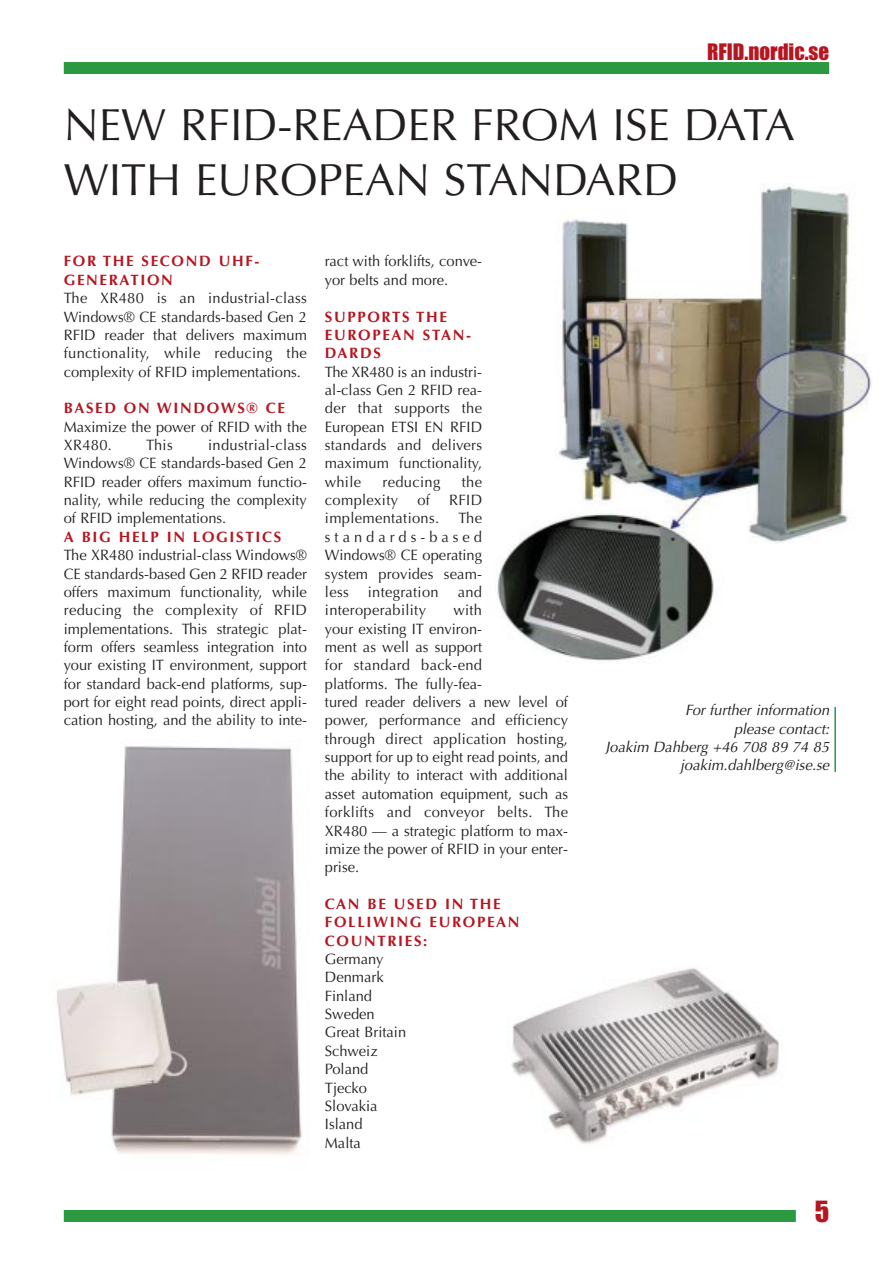
<style>
.page{position:relative;width:893px;height:1263px;background:#fff}
.page>*{position:absolute;margin:0;border:0;box-sizing:border-box;transform-origin:0 0}
.t1{font:45px/55.1px "Optima";color:#231f20}
.t2{font:27px "Impact";color:#b61620}
.t3{font:21px "Impact";color:#b61620}
.t4{font:15px/18.3px "Optima";color:#231f20;text-align:justify}
.t5{font:700 15px/18.3px "Optima";letter-spacing:.11em;color:#b61620}
.t6{font:italic 15px/18.3px "Optima";color:#231f20;text-align:right}
.t7{font:15px "Optima";letter-spacing:.02em;color:#231f20}
</style>
<div class="page">
<div style="left:64px;top:62px;width:765px;height:12px;background:#2b993f"></div>
<div style="left:64px;top:1210px;width:732px;height:12px;background:#2b993f"></div>
<img style="left:497px;top:184px;width:375px;height:478px">
<img style="left:511px;top:968px;width:268px;height:176px">
<img style="left:56px;top:746px;width:246px;height:409px">
<hr style="left:834px;top:707px;width:2px;height:65px;background:#2b993f">
<h3 class="t3" style="left:707px;top:45px;width:124px">RFID.nordic.se</h3>
<h1 class="t1" style="left:64px;top:102px;width:732px">NEW RFID-READER FROM ISE DATA<br>WITH EUROPEAN STANDARD</h1>
<p class="t5" style="left:64px;top:254px;width:197px">FOR THE SECOND UHF-<br>GENERATION</p>
<p class="t4" style="left:64px;top:290px;width:245px">The XR480 is an industrial-class Windows® CE standards-based Gen 2<br>RFID reader that delivers maximum functionality, while reducing the complexity of RFID implementations.</p>
<p class="t5" style="left:64px;top:400px;width:223px">BASED ON WINDOWS® CE</p>
<p class="t4" style="left:64px;top:419px;width:245px">Maximize the power of RFID with the<br>XR480.</p>
<p class="t4" style="left:64px;top:437px;width:245px;text-indent:144px">industrial-class Windows® CE standards-based Gen 2<br>RFID reader offers maximum functio&shy;nality, while reducing the complexity of RFID implementations.</p>
<p class="t5" style="left:64px;top:529px;width:219px">A BIG HELP IN LOGISTICS</p>
<p class="t4" style="left:64px;top:547px;width:245px">The XR480 industrial-class Windows® CE standards-based Gen 2 RFID reader offers maximum functionality, while reducing the complexity of RFID implementations. This strategic plat&shy;form offers seamless integration into your existing IT environment, support for standard back-end platforms, sup&shy;port for eight read points, direct appli&shy;cation hosting, and the ability to inte-</p>
<p class="t4" style="left:146px;top:437px;width:28px">This</p>
<p class="t4" style="left:325px;top:254px;width:159px">ract with forklifts, conve&shy;yor belts and more.</p>
<p class="t5" style="left:325px;top:309px;width:148px">SUPPORTS THE<br>EUROPEAN STAN-<br>DARDS</p>
<p class="t4" style="left:325px;top:364px;width:159px">The XR480 is an industri&shy;al-class Gen 2 RFID rea&shy;der that supports the European ETSI EN RFID standards and delivers maximum functionality, while</p>
<p class="t7" style="left:383px;top:475px;width:59px">reducing</p>
<p class="t4" style="left:462px;top:474px;width:22px">the</p>
<p class="t7" style="left:325px;top:494px;width:75px">complexity</p>
<p class="t4" style="left:417px;top:492px;width:14px">of</p>
<p class="t4" style="left:449px;top:492px;width:34px">RFID</p>
<p class="t7" style="left:325px;top:512px;width:116px">implementations.</p>
<p class="t4" style="left:325px;top:511px;width:159px;text-indent:133px">The standards-based Windows® CE operating system provides seam&shy;less</p>
<p class="t7" style="left:368px;top:586px;width:72px">integration</p>
<p class="t4" style="left:458px;top:584px;width:26px">and</p>
<p class="t7" style="left:325px;top:604px;width:103px">interoperability</p>
<p class="t4" style="left:325px;top:602px;width:245px;text-align:left;text-indent:128px">with<br>your existing IT environ-<br>ment as well as support<br>for standard back-end<br>platforms. The fully-fea-<br>tured reader delivers a new level of power, performance and efficiency through direct application hosting, support for up to eight read points, and the ability to interact with additional asset automation equipment, such as forklifts and conveyor belts. The<br>XR480 — a strategic platform to max&shy;imize the power of RFID in your enter&shy;prise.</p>
<p class="t5" style="left:325px;top:896px;width:196px">CAN BE USED IN THE<br>FOLLIWING EUROPEAN<br>COUNTRIES:</p>
<p class="t4" style="left:325px;top:951px;width:83px;text-align:left">Germany<br>Denmark<br>Finland<br>Sweden<br>Great Britain<br>Schweiz<br>Poland<br>Tjecko<br>Slovakia<br>Island<br>Malta</p>
<p class="t6" style="left:606px;top:702px;width:228px">For further information<br>please contact:<br>Joakim Dahberg +46 708 89 74 85 joakim.dahlberg@ise.se</p>
<h2 class="t2" style="left:815px;top:1202px;width:16px">5</h2>
</div>
